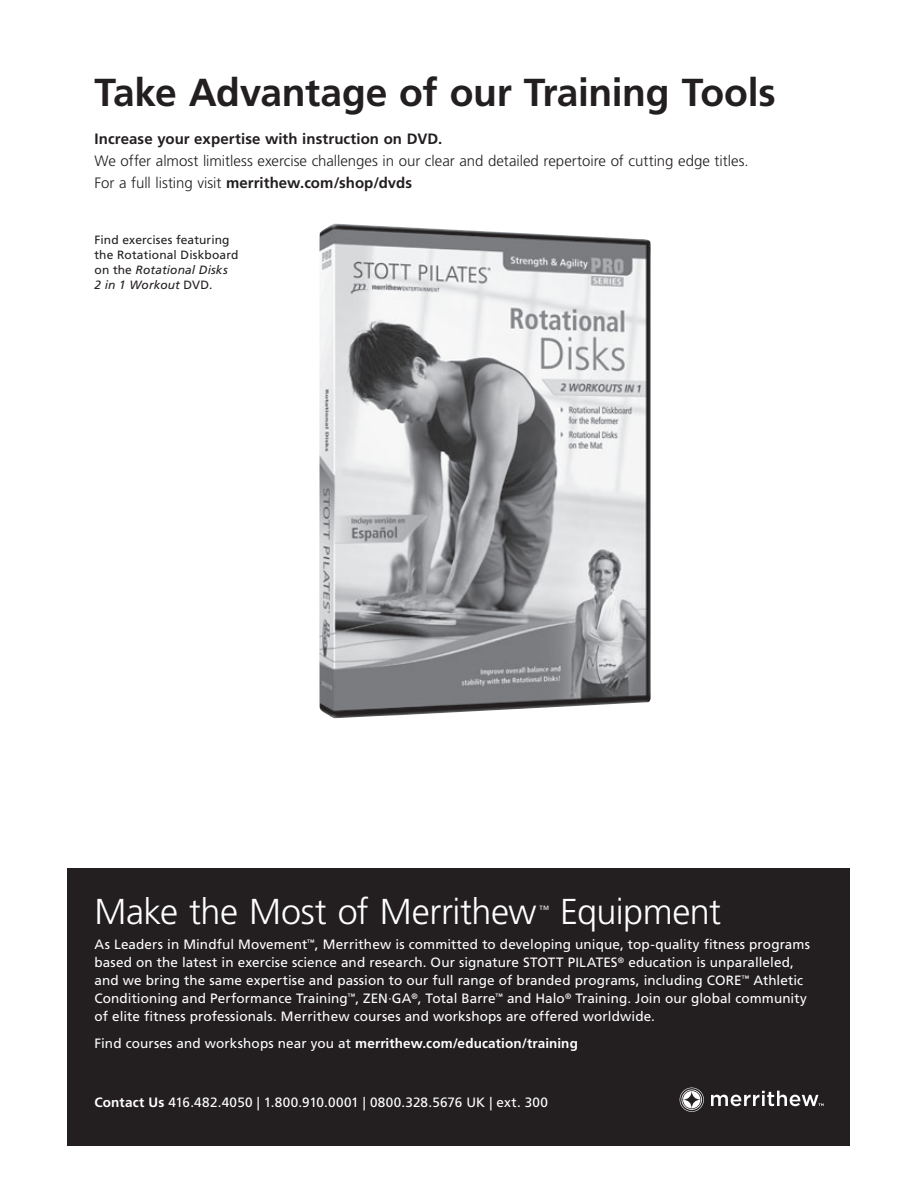
<style>
.page{position:relative;width:918px;height:1188px;background:#fff}
.page>*{position:absolute;margin:0;border:0;box-sizing:border-box;transform-origin:0 0}
.t1{font:700 39px "Frutiger LT Std";letter-spacing:-.01em;color:#231f20}
.t2{font:300 36px "Frutiger LT Std";letter-spacing:-.015em;color:#fff}
.t3{font:300 15px/21.8px "Frutiger LT Std";color:#231f20}
.t4{font:700 15px "Frutiger LT Std";letter-spacing:.005em;color:#231f20}
.t5{font:13.5px/18px "Frutiger LT Std";letter-spacing:.01em;color:#fff}
.t6{font:12px/15px "Frutiger LT Std";letter-spacing:.01em;color:#231f20}
.t7{font:300 10.5px "Frutiger LT Std";color:#fff}
.s1{font-weight:700}
.s2{font-style:italic}
</style>
<div class="page">
<div style="left:68px;top:868px;width:782px;height:278px;background:#231f20"></div>
<svg style="left:680px;top:1088px;width:24px;height:24px"></svg>
<svg style="left:711px;top:1091px;width:113px;height:15px"></svg>
<img style="left:320px;top:224px;width:331px;height:494px">
<h1 class="t1" style="left:94px;top:70px;width:683px">Take Advantage of our Training Tools</h1>
<p class="t4" style="left:94px;top:130px;width:349px">Increase your expertise with instruction on DVD.</p>
<p class="t3" style="left:94px;top:150px;width:656px">We offer almost limitless exercise challenges in our clear and detailed repertoire of cutting edge titles.<br>For a full listing visit <span class="s1">merrithew.com/shop/dvds</span></p>
<p class="t6" style="left:94px;top:232px;width:146px">Find exercises featuring the Rotational Diskboard on the <span class="s2">Rotational Disks<br>2 in 1 Workout</span> DVD.</p>
<h2 class="t2" style="left:94px;top:891px;width:444px">Make the Most of Merrithew</h2>
<p class="t7" style="left:539px;top:904px;width:12px">™</p>
<h2 class="t2" style="left:560px;top:891px;width:162px">Equipment</h2>
<p class="t5" style="left:94px;top:936px;width:717px">As Leaders in Mindful Movement<sup>™</sup>, Merrithew is committed to developing unique, top-quality fitness programs based on the latest in exercise science and research. Our signature STOTT PILATES<sup>®</sup> education is unparalleled, and we bring the same expertise and passion to our full range of branded programs, including CORE<sup>™</sup> Athletic Conditioning and Performance Training<sup>™</sup>, ZEN·GA<sup>®</sup>, Total Barre<sup>™</sup> and Halo<sup>®</sup> Training. Join our global community of elite fitness professionals. Merrithew courses and workshops are offered worldwide.</p>
<p class="t5" style="left:95px;top:1034px;width:485px">Find courses and workshops near you at <span class="s1">merrithew.com/education/training</span></p>
<p class="t5" style="left:95px;top:1093px;width:455px"><span class="s1">Contact Us</span> 416.482.4050 | 1.800.910.0001 | 0800.328.5676 UK | ext. 300</p>
</div>
